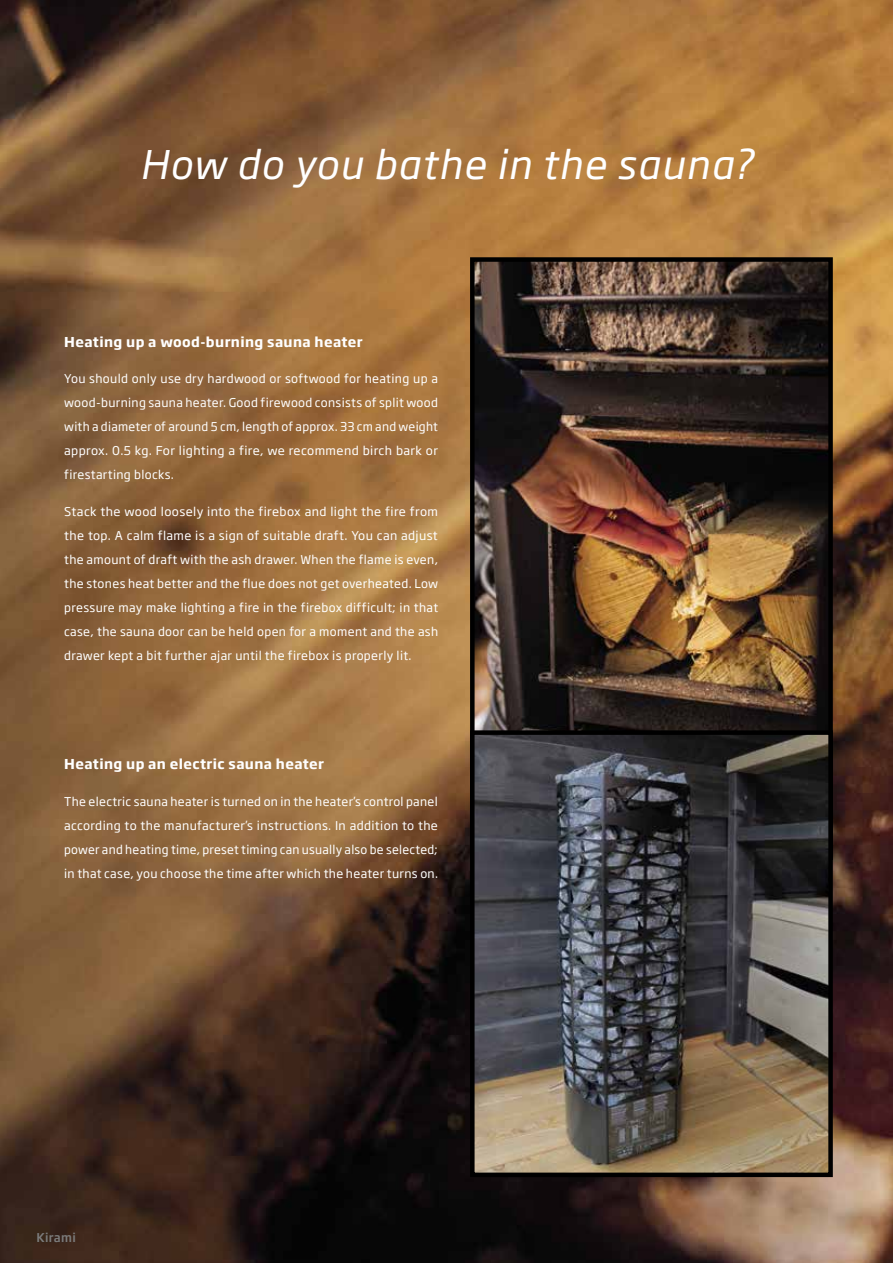
<style>
.page{position:relative;width:893px;height:1263px;background:#fff}
.page>*{position:absolute;margin:0;border:0;box-sizing:border-box;transform-origin:0 0}
.t1{font:italic 39px "Soho Gothic Pro";letter-spacing:.04em;color:#fff}
.t2{font:700 13.5px "Soho Gothic Pro";letter-spacing:.03em;color:#fff}
.t3{font:12px/24px "Soho Gothic Pro";letter-spacing:.03em;color:#fff;text-align:justify}
.t4{font:500 12px "Soho Gothic Pro";letter-spacing:.03em;color:#7c7c7c}
</style>
<div class="page">
<img style="left:0;top:0;width:893px;height:1263px">
<img style="left:475px;top:262px;width:353px;height:468px">
<div style="left:470px;top:257px;width:363px;height:603px;border:4px solid #000"></div>
<img style="left:475px;top:735px;width:353px;height:437px">
<div style="left:470px;top:730px;width:363px;height:447px;border:4px solid #000"></div>
<h1 class="t1" style="left:140px;top:135px;width:615px">How do you bathe in the sauna?</h1>
<p class="t2" style="left:64px;top:331px;width:300px">Heating up a wood-burning sauna heater</p>
<p class="t3" style="left:64px;top:366px;width:375px">You should only use dry hardwood or softwood for heating up a wood-burning sauna heater. Good firewood consists of split wood with a diameter of around 5 cm, length of approx. 33 cm and weight approx. 0.5 kg. For lighting a fire, we recommend birch bark or firestarting blocks.</p>
<p class="t3" style="left:64px;top:499px;width:375px">Stack the wood loosely into the firebox and light the fire from the top. A calm flame is a sign of suitable draft. You can adjust the amount of draft with the ash drawer. When the flame is even, the stones heat better and the flue does not get overheated. Low pressure may make lighting a fire in the firebox difficult; in that case, the sauna door can be held open for a moment and the ash drawer kept a bit further ajar until the firebox is properly lit.</p>
<p class="t2" style="left:64px;top:753px;width:261px">Heating up an electric sauna heater</p>
<p class="t3" style="left:64px;top:789px;width:375px">The electric sauna heater is turned on in the heater’s control panel according to the manufacturer’s instructions. In addition to the power and heating time, preset timing can usually also be selected; in that case, you choose the time after which the heater turns on.</p>
<p class="t4" style="left:37px;top:1228px;width:41px">Kirami</p>
<p class="t4" style="left:49px;top:1228px;width:41px">Kirami</p>
</div>
